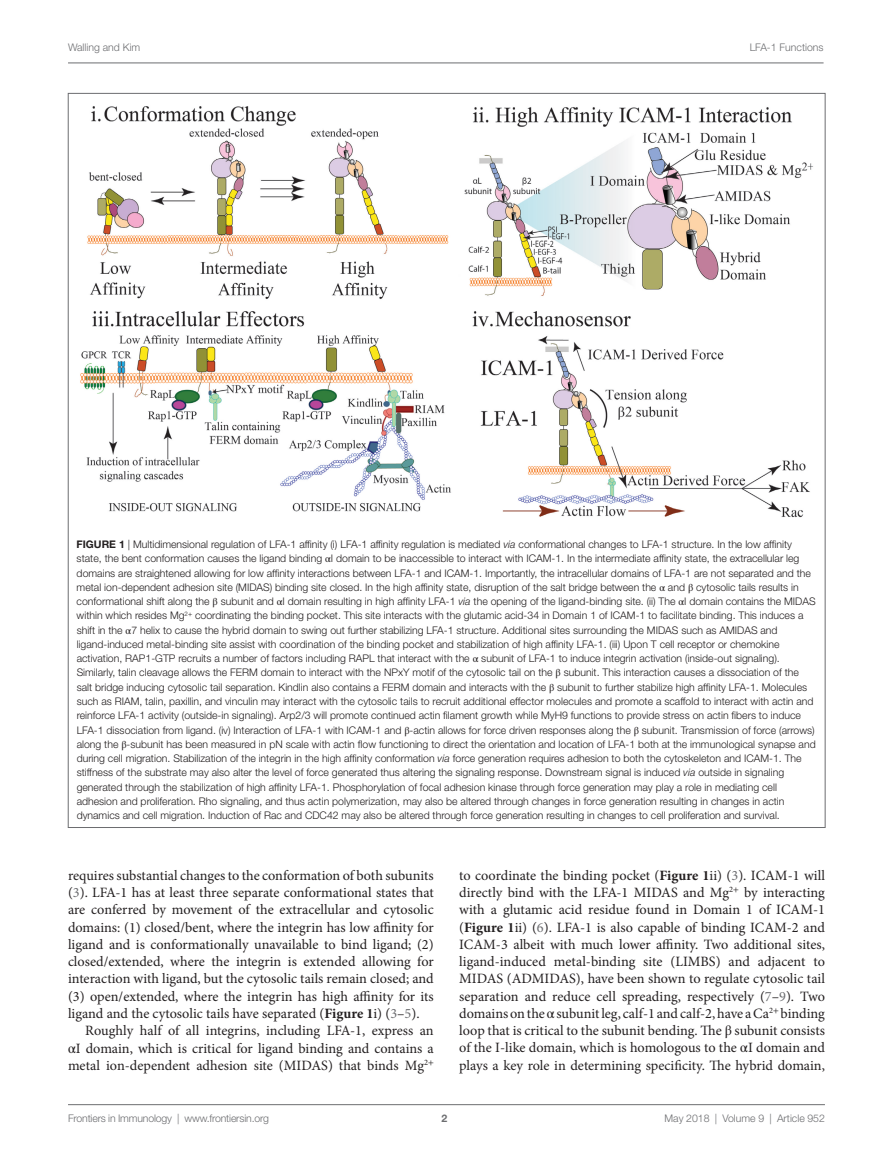
<style>
.page{position:relative;width:893px;height:1170px;background:#fff}
.page>*{position:absolute;margin:0;border:0;box-sizing:border-box;transform-origin:0 0}
.t1{font:14.25px/17.2px "Minion Pro";color:#231f20;text-align:justify}
.t2{font:300 10.5px/14.2px "Helvetica Neue LT Std";color:#231f20}
.t3{font:300 10.5px "Helvetica Neue LT Std";letter-spacing:-.005em;color:#6c6d70}
.t4{font:700 10.5px "Helvetica Neue LT Std";color:#6c6d70}
.s1{font-weight:700}
.s2{font-style:italic}
.s3{font-family:"STIX General";font-weight:400}
.s4{color:#6c6d70}
.s5{font-family:"STIX General"}
</style>
<div class="page">
<img style="left:80px;top:106px;width:733px;height:412px">
<hr style="left:68px;top:63px;width:756px;height:1px;background:#6c6d70">
<hr style="left:68px;top:1104px;width:757px;height:1px;background:#6c6d70">
<p class="t3" style="left:68px;top:41px;width:74px">Walling and Kim</p>
<p class="t3" style="left:750px;top:41px;width:75px">LFA-1 Functions</p>
<p class="t2" style="left:77px;top:537px;width:741px"><span class="s1">FIGURE 1</span> | Multidimensional regulation of LFA-1 affinity (i) LFA-1 affinity regulation is mediated <span class="s2">via</span> conformational changes to LFA-1 structure. In the low affinity state, the bent conformation causes the ligand binding <span class="s3">α</span>I domain to be inaccessible to interact with ICAM-1. In the intermediate affinity state, the extracellular leg domains are straightened allowing for low affinity interactions between LFA-1 and ICAM-1. Importantly, the intracellular domains of LFA-1 are not separated and the metal ion-dependent adhesion site (MIDAS) binding site closed. In the high affinity state, disruption of the salt bridge between the <span class="s3">α</span> and <span class="s3">β</span> cytosolic tails results in conformational shift along the <span class="s3">β</span> subunit and <span class="s3">α</span>I domain resulting in high affinity LFA-1 <span class="s2">via</span> the opening of the ligand-binding site. (ii) The <span class="s3">α</span>I domain contains the MIDAS within which resides Mg<sup>2</sup><sup>+</sup> coordinating the binding pocket. This site interacts with the glutamic acid-34 in Domain 1 of ICAM-1 to facilitate binding. This induces a shift in the <span class="s3">α</span>7 helix to cause the hybrid domain to swing out further stabilizing LFA-1 structure. Additional sites surrounding the MIDAS such as AMIDAS and ligand-induced metal-binding site assist with coordination of the binding pocket and stabilization of high affinity LFA-1. (iii) Upon T cell receptor or chemokine activation, RAP1-GTP recruits a number of factors including RAPL that interact with the <span class="s3">α</span> subunit of LFA-1 to induce integrin activation (inside-out signaling).<br>Similarly, talin cleavage allows the FERM domain to interact with the NPxY motif of the cytosolic tail on the <span class="s3">β</span> subunit. This interaction causes a dissociation of the salt bridge inducing cytosolic tail separation. Kindlin also contains a FERM domain and interacts with the <span class="s3">β</span> subunit to further stabilize high affinity LFA-1. Molecules such as RIAM, talin, paxillin, and vinculin may interact with the cytosolic tails to recruit additional effector molecules and promote a scaffold to interact with actin and reinforce LFA-1 activity (outside-in signaling). Arp2/3 will promote continued actin filament growth while MyH9 functions to provide stress on actin fibers to induce LFA-1 dissociation from ligand. (iv) Interaction of LFA-1 with ICAM-1 and <span class="s3">β</span>-actin allows for force driven responses along the <span class="s3">β</span> subunit. Transmission of force (arrows) along the <span class="s3">β</span>-subunit has been measured in pN scale with actin flow functioning to direct the orientation and location of LFA-1 both at the immunological synapse and during cell migration. Stabilization of the integrin in the high affinity conformation <span class="s2">via</span> force generation requires adhesion to both the cytoskeleton and ICAM-1. The stiffness of the substrate may also alter the level of force generated thus altering the signaling response. Downstream signal is induced <span class="s2">via</span> outside in signaling generated through the stabilization of high affinity LFA-1. Phosphorylation of focal adhesion kinase through force generation may play a role in mediating cell adhesion and proliferation. Rho signaling, and thus actin polymerization, may also be altered through changes in force generation resulting in changes in actin dynamics and cell migration. Induction of Rac and CDC42 may also be altered through force generation resulting in changes to cell proliferation and survival.</p>
<h1 class="t1" style="left:68px;top:866px;width:367px">requires substantial changes to the conformation of both subunits</h1>
<h1 class="t1" style="left:68px;top:883px;width:367px">(<span class="s4">3</span>). LFA-1 has at least three separate conformational states that</h1>
<h1 class="t1" style="left:68px;top:901px;width:367px">are conferred by movement of the extracellular and cytosolic</h1>
<h1 class="t1" style="left:68px;top:918px;width:367px">domains: (1) closed/bent, where the integrin has low affinity for</h1>
<h1 class="t1" style="left:68px;top:935px;width:367px">ligand and is conformationally unavailable to bind ligand; (2)</h1>
<h1 class="t1" style="left:68px;top:952px;width:367px">closed/extended, where the integrin is extended allowing for</h1>
<h1 class="t1" style="left:68px;top:970px;width:367px">interaction with ligand, but the cytosolic tails remain closed; and</h1>
<h1 class="t1" style="left:68px;top:987px;width:367px">(3) open/extended, where the integrin has high affinity for its</h1>
<h1 class="t1" style="left:68px;top:1004px;width:353px">ligand and the cytosolic tails have separated (<span class="s1">Figure 1</span>i) (<span class="s4">3</span>–<span class="s4">5</span>).</h1>
<h1 class="t1" style="left:85px;top:1022px;width:350px">Roughly half of all integrins, including LFA-1, express an</h1>
<h1 class="t1" style="left:68px;top:1039px;width:367px"><span class="s5">α</span>I domain, which is critical for ligand binding and contains a</h1>
<h1 class="t1" style="left:68px;top:1056px;width:367px">metal ion-dependent adhesion site (MIDAS) that binds Mg<sup>2</sup><sup>+</sup></h1>
<p class="t1" style="left:459px;top:866px;width:367px">to coordinate the binding pocket (<span class="s1">Figure 1</span>ii) (<span class="s4">3</span>). ICAM-1 will directly bind with the LFA-1 MIDAS and Mg<sup>2</sup><sup>+</sup> by interacting with a glutamic acid residue found in Domain 1 of ICAM-1 (<span class="s1">Figure 1</span>ii) (<span class="s4">6</span>). LFA-1 is also capable of binding ICAM-2 and ICAM-3 albeit with much lower affinity. Two additional sites, ligand-induced metal-binding site (LIMBS) and adjacent to MIDAS (ADMIDAS), have been shown to regulate cytosolic tail separation and reduce cell spreading, respectively (<span class="s4">7</span>–<span class="s4">9</span>). Two domains on the <span class="s5">α</span> subunit leg, calf-1 and calf-2, have a Ca<sup>2</sup><sup>+</sup> binding loop that is critical to the subunit bending. The <span class="s5">β</span> subunit consists of the I-like domain, which is homologous to the <span class="s5">α</span>I domain and plays a key role in determining specificity. The hybrid domain,</p>
<p class="t3" style="left:68px;top:1111px;width:203px">Frontiers in Immunology | www.frontiersin.org</p>
<p class="t3" style="left:665px;top:1111px;width:162px">May 2018 | Volume 9 | Article 952</p>
<p class="t4" style="left:441px;top:1111px;width:7px">2</p>
</div>
